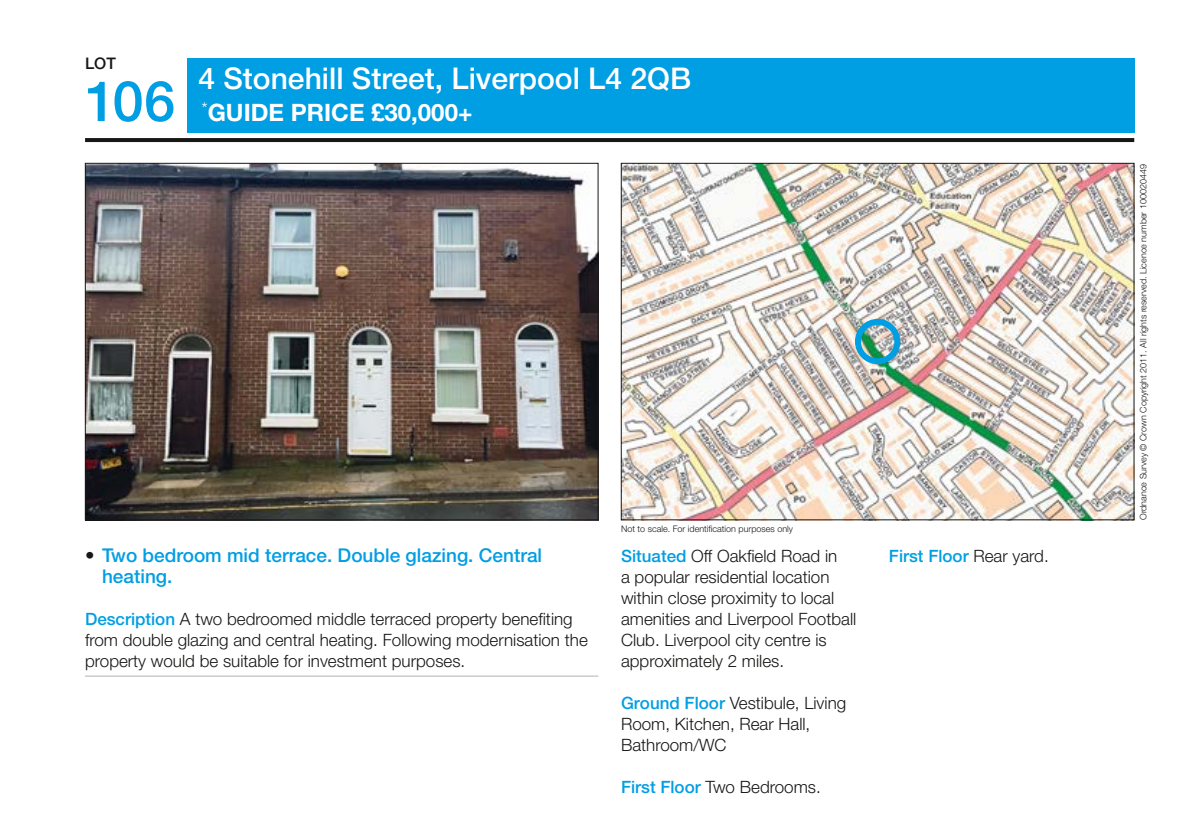
<style>
.page{position:relative;width:1191px;height:829px;background:#fff}
.page>*{position:absolute;margin:0;border:0;box-sizing:border-box;transform-origin:0 0}
.t1{font:500 56px "Helvetica Neue LT Std";color:#009ee3}
.t2{font:500 30px "Helvetica Neue LT Std";color:#fff}
.t3{font:700 24px "Helvetica Neue LT Std";color:#fff}
.t4{font:500 19px/21px "Helvetica Neue LT Std";color:#009ee3}
.t5{font:300 17px/21px "Helvetica Neue LT Std";color:#181716}
.t6{font:500 17px "Helvetica Neue LT Std";color:#009ee3}
.t7{font:500 16px "Helvetica Neue LT Std";color:#181716}
.t8{font:300 9px "Helvetica Neue LT Std";color:#181716}
.s1{color:#181716}
.s2{font-weight:500;color:#009ee3}
.s3{font-weight:300;color:#181716}
</style>
<div class="page">
<div style="left:187px;top:58px;width:947px;height:74px;background:#009ee3"></div>
<hr style="left:85px;top:138px;width:1049px;height:4px;background:#181716">
<img style="left:87px;top:165px;width:509px;height:353px">
<img style="left:623px;top:165px;width:509px;height:353px">
<hr style="left:85px;top:676px;width:513px;height:1px;background:#b1b2b3">
<div style="left:855px;top:319px;width:45px;height:45px;border:6px solid #009ee3;border-radius:50%"></div>
<p class="t7" style="left:85px;top:54px;width:32px">LOT</p>
<h1 class="t1" style="left:85px;top:68px;width:92px">106</h1>
<h2 class="t2" style="left:198px;top:61px;width:494px">4 Stonehill Street, Liverpool L4 2QB</h2>
<h3 class="t3" style="left:201px;top:98px;width:272px"><sup>*</sup>GUIDE PRICE £30,000+</h3>
<p class="t4" style="left:102px;top:545px;width:441px;text-indent:-17px"><span class="s1">•</span> Two bedroom mid terrace. Double glazing. Central heating.</p>
<p class="t5" style="left:85px;top:608px;width:504px"><span class="s2">Description</span> A two bedroomed middle terraced property benefiting from double glazing and central heating. Following modernisation the property would be suitable for investment purposes.</p>
<p class="t8" style="left:621px;top:523px;width:174px">Not to scale. For identification purposes only</p>
<p class="t5" style="left:621px;top:545px;width:237px"><span class="s2">Situated</span> Off Oakfield Road in<br>a popular residential location within close proximity to local amenities and Liverpool Football<br>Club. Liverpool city centre is approximately 2 miles.</p>
<p class="t5" style="left:621px;top:692px;width:227px"><span class="s2">Ground Floor</span> Vestibule, Living<br>Room, Kitchen, Rear Hall,<br>Bathroom/WC</p>
<p class="t5" style="left:621px;top:776px;width:201px"><span class="s2">First Floor</span> Two Bedrooms.</p>
<p class="t6" style="left:889px;top:546px;width:161px">First Floor <span class="s3">Rear yard.</span></p>
<p class="t8" style="left:1137px;top:520px;width:357px;rotate:-90deg">Ordnance Survey © Crown Copyright 2011. All rights reserved. Licence number 100020449</p>
</div>
